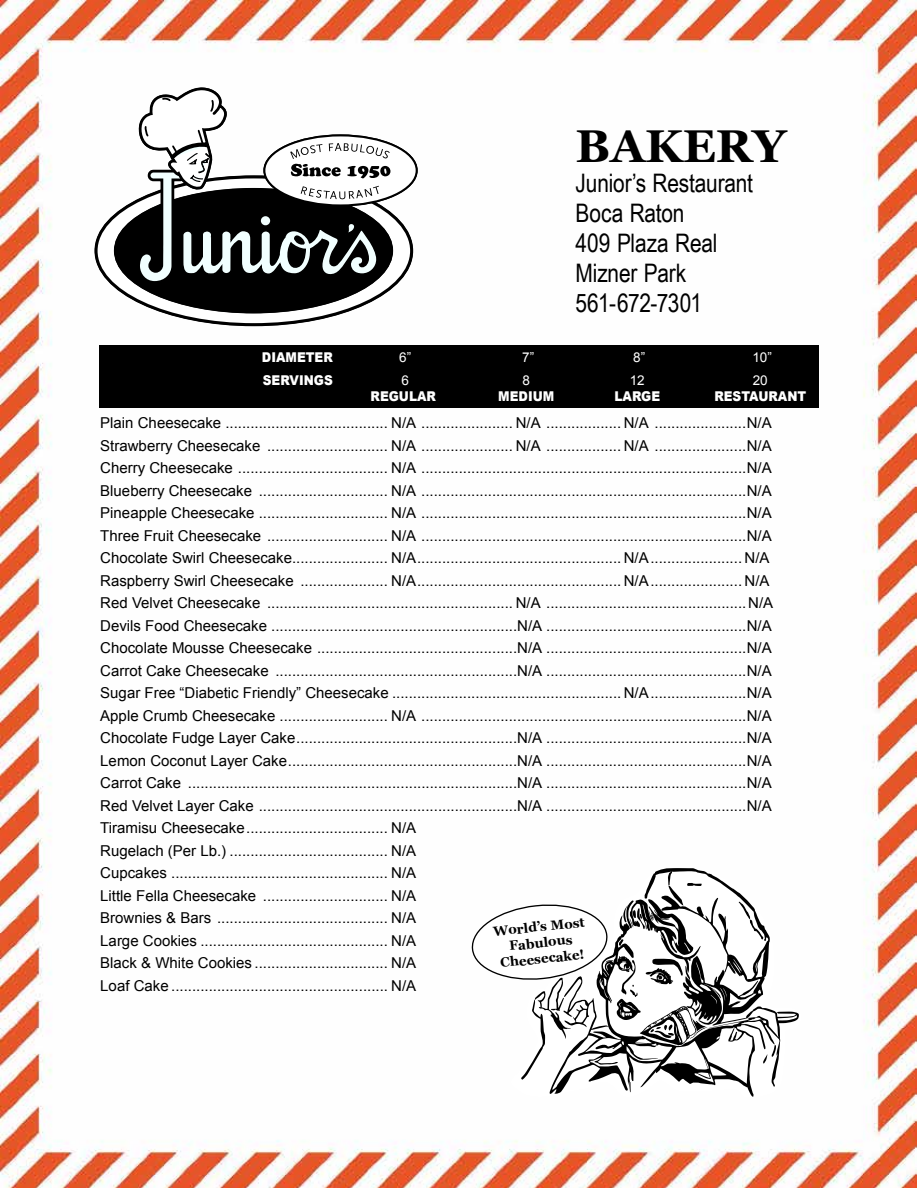
<style>
.page{position:relative;width:918px;height:1188px;background:#fff}
.page>*{position:absolute;margin:0;border:0;box-sizing:border-box;transform-origin:0 0}
.t1{font:700 46.05px "Georgia";color:#000}
.t2{font:25.5px/30px "Arial Narrow";letter-spacing:-.005em;color:#000}
.t3{font:15px/22.5px "Arial";color:#000}
.t4{font:900 13.5px "Arial";color:#fff;scale:.9 1}
.t5{font:13.5px "Arial";color:#fff}
.t6{font:700 13.35px/16px "Georgia";color:#000;text-align:center}
</style>
<div class="page">
<img style="left:0;top:0;width:917px;height:1188px">
<div style="left:99px;top:345px;width:720px;height:63px;background:#000"></div>
<svg style="left:506px;top:865px;width:296px;height:242px"></svg>
<svg style="left:550px;top:868px;width:249px;height:229px"></svg>
<svg style="left:470px;top:883px;width:237px;height:197px"></svg>
<svg style="left:95px;top:175px;width:318px;height:151px"></svg>
<div style="left:114px;top:188px;width:279px;height:125px;background:#000;border:2px solid #000;border-radius:50%"></div>
<svg style="left:263px;top:134px;width:155px;height:72px"></svg>
<svg style="left:136px;top:87px;width:254px;height:198px"></svg>
<h1 class="t1" style="left:576px;top:111px;width:212px">BAKERY</h1>
<h2 class="t2" style="left:576px;top:167px;width:179px">Junior’s Restaurant<br>Boca Raton<br>409 Plaza Real<br>Mizner Park<br>561-672-7301</h2>
<p class="t4" style="left:262px;top:348px;width:80px">DIAMETER</p>
<p class="t5" style="left:399px;top:349px;width:14px">6”</p>
<p class="t5" style="left:522px;top:349px;width:14px">7”</p>
<p class="t5" style="left:633px;top:349px;width:14px">8”</p>
<p class="t5" style="left:752px;top:349px;width:21px">10”</p>
<p class="t4" style="left:263px;top:370px;width:78px">SERVINGS</p>
<p class="t5" style="left:402px;top:371px;width:9px">6</p>
<p class="t5" style="left:523px;top:371px;width:9px">8</p>
<p class="t5" style="left:630px;top:371px;width:17px">12</p>
<p class="t5" style="left:753px;top:371px;width:17px">20</p>
<p class="t4" style="left:371px;top:386px;width:74px">REGULAR</p>
<p class="t4" style="left:498px;top:386px;width:64px">MEDIUM</p>
<p class="t4" style="left:614px;top:386px;width:52px">LARGE</p>
<p class="t4" style="left:714px;top:386px;width:104px">RESTAURANT</p>
<p class="t3" style="left:100px;top:412px;width:675px">Plain Cheesecake ....................................... N/A ...................... N/A .................. N/A ......................N/A Strawberry Cheesecake ............................. N/A ...................... N/A .................. N/A ......................N/A Cherry Cheesecake .................................... N/A ..............................................................................N/A Blueberry Cheesecake ............................... N/A ..............................................................................N/A Pineapple Cheesecake ............................... N/A ..............................................................................N/A Three Fruit Cheesecake ............................. N/A ..............................................................................N/A Chocolate Swirl Cheesecake....................... N/A................................................. N/A...................... N/A Raspberry Swirl Cheesecake ..................... N/A................................................. N/A...................... N/A Red Velvet Cheesecake ........................................................... N/A ................................................N/A Devils Food Cheesecake ...........................................................N/A ................................................N/A Chocolate Mousse Cheesecake ................................................N/A ................................................N/A Carrot Cake Cheesecake ..........................................................N/A ................................................N/A Sugar Free “Diabetic Friendly” Cheesecake ....................................................... N/A.......................N/A Apple Crumb Cheesecake .......................... N/A ..............................................................................N/A Chocolate Fudge Layer Cake.....................................................N/A ................................................N/A Lemon Coconut Layer Cake.......................................................N/A ................................................N/A Carrot Cake ...............................................................................N/A ................................................N/A Red Velvet Layer Cake ..............................................................N/A ................................................N/A Tiramisu Cheesecake.................................. N/A<br>Rugelach (Per Lb.) ...................................... N/A<br>Cupcakes .................................................... N/A<br>Little Fella Cheesecake .............................. N/A<br>Brownies &amp; Bars ......................................... N/A<br>Large Cookies ............................................. N/A<br>Black &amp; White Cookies ................................ N/A<br>Loaf Cake .................................................... N/A</p>
<p class="t6" style="left:493px;top:923px;width:93px;rotate:-6deg">WORLD’S MOST<br>FABULOUS<br>CHEESECAKE!</p>
</div>
